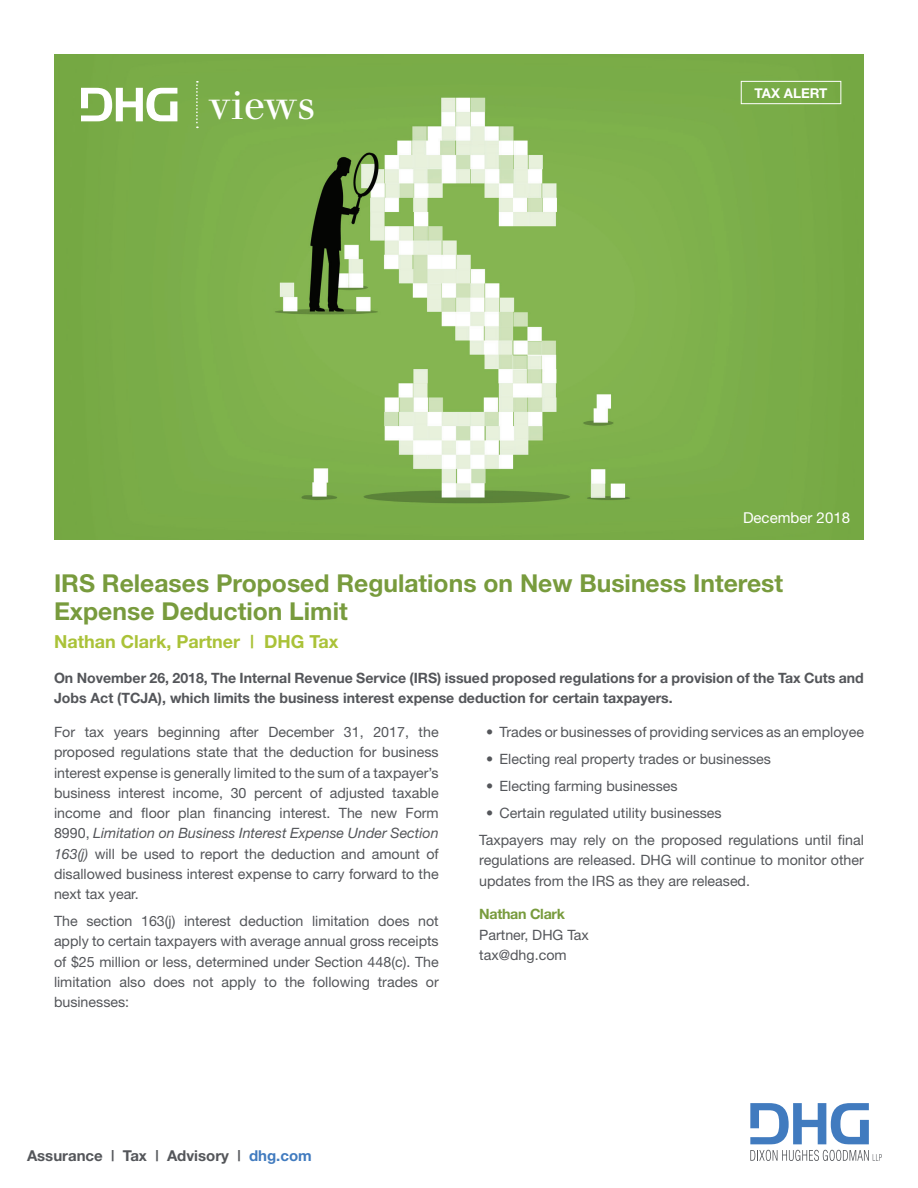
<style>
.page{position:relative;width:918px;height:1188px;background:#fff}
.page>*{position:absolute;margin:0;border:0;box-sizing:border-box;transform-origin:0 0}
.t1{font:39.9px "Walbaum";letter-spacing:-.01em;color:#fff}
.t2{font:700 24.75px/28.5px "Helvetica Neue";color:#789b3d}
.t3{font:700 18px "Helvetica Neue";color:#aac238}
.t4{font:700 15px "Helvetica Neue";color:#54565a}
.t5{font:15px "Helvetica Neue";color:#fff}
.t6{font:14.25px/20.2px "Helvetica Neue";color:#54565a}
.t7{font:700 14.25px/20.2px "Helvetica Neue";color:#54565a}
.t8{font:700 14.25px "Helvetica Neue";letter-spacing:-.02em;color:#789b3d}
.t9{font:700 13.5px "Helvetica Neue";color:#fff}
.s1{font-style:italic}
.s2{color:#417bbf}
</style>
<div class="page">
<img style="left:54px;top:54px;width:810px;height:486px">
<svg style="left:750px;top:1103px;width:119px;height:41px"></svg>
<svg style="left:750px;top:1150px;width:132px;height:11px"></svg>
<svg style="left:196px;top:81px;width:2px;height:47px"></svg>
<svg style="left:81px;top:88px;width:96px;height:33px"></svg>
<div style="left:741px;top:81px;width:100px;height:23px;border:1px solid #fff"></div>
<h1 class="t1" style="left:209px;top:83px;width:108px">views</h1>
<p class="t9" style="left:755px;top:85px;width:75px">TAX ALERT</p>
<p class="t5" style="left:743px;top:508px;width:108px">December 2018</p>
<h2 class="t2" style="left:54px;top:568px;width:731px">IRS Releases Proposed Regulations on New Business Interest<br>Expense Deduction Limit</h2>
<p class="t3" style="left:54px;top:630px;width:286px">Nathan Clark, Partner | DHG Tax</p>
<p class="t7" style="left:54px;top:668px;width:811px">On November 26, 2018, The Internal Revenue Service (IRS) issued proposed regulations for a provision of the Tax Cuts and<br>Jobs Act (TCJA), which limits the business interest expense deduction for certain taxpayers.</p>
<p class="t6" style="left:54px;top:722px;width:386px;text-align:justify">For tax years beginning after December 31, 2017, the proposed regulations state that the deduction for business interest expense is generally limited to the sum of a taxpayer’s business interest income, 30 percent of adjusted taxable income and floor plan financing interest. The new Form 8990, <span class="s1">Limitation on Business Interest Expense Under Section 163(j)</span> will be used to report the deduction and amount of disallowed business interest expense to carry forward to the next tax year.</p>
<p class="t6" style="left:54px;top:911px;width:386px;text-align:justify">The section 163(j) interest deduction limitation does not apply to certain taxpayers with average annual gross receipts of $25 million or less, determined under Section 448(c). The limitation also does not apply to the following trades or businesses:</p>
<p class="t6" style="left:486px;top:722px;width:379px">• Trades or businesses of providing services as an employee</p>
<p class="t6" style="left:486px;top:749px;width:287px">• Electing real property trades or businesses</p>
<p class="t6" style="left:486px;top:776px;width:193px">• Electing farming businesses</p>
<p class="t6" style="left:479px;top:799px;width:386px;line-height:27px;text-indent:7px">• Certain regulated utility businesses<br>Taxpayers may rely on the proposed regulations until final</p>
<p class="t6" style="left:479px;top:850px;width:386px">regulations are released. DHG will continue to monitor other updates from the IRS as they are released.</p>
<p class="t8" style="left:479px;top:906px;width:87px">Nathan Clark</p>
<p class="t6" style="left:479px;top:924px;width:111px">Partner, DHG Tax tax@dhg.com</p>
<p class="t4" style="left:27px;top:1146px;width:286px">Assurance | Tax | Advisory | <span class="s2">dhg.com</span></p>
</div>
